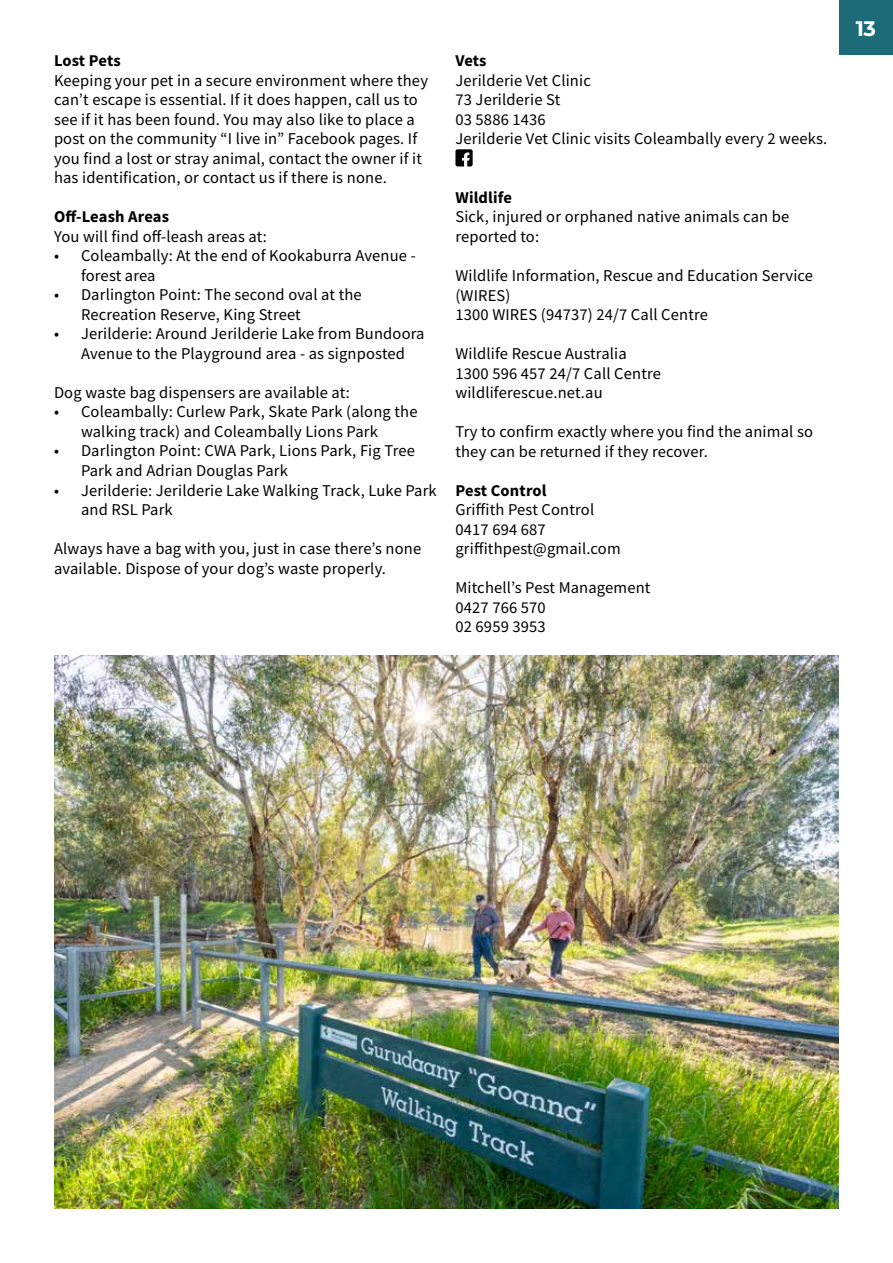
<style>
.page{position:relative;width:893px;height:1263px;background:#fff}
.page>*{position:absolute;margin:0;border:0;box-sizing:border-box;transform-origin:0 0}
.t1{font:700 21px "Montserrat";color:#fff}
.t2{font:16.5px/19.5px "Source Sans Pro";letter-spacing:.01em;color:#000}
.t3{font:700 16.5px "Source Sans Pro";letter-spacing:.005em;color:#000}
</style>
<div class="page">
<img style="left:54px;top:656px;width:785px;height:553px">
<svg style="left:455px;top:149px;width:18px;height:17px"></svg>
<div style="left:839px;top:0;width:54px;height:55px;background:#1d6b79"></div>
<p class="t3" style="left:54px;top:50px;width:68px">Lost Pets</p>
<p class="t2" style="left:54px;top:71px;width:376px">Keeping your pet in a secure environment where they can’t escape is essential. If it does happen, call us to see if it has been found. You may also like to place a post on the community “I live in” Facebook pages. If you find a lost or stray animal, contact the owner if it has identification, or contact us if there is none.</p>
<p class="t3" style="left:54px;top:206px;width:117px">Off-Leash Areas</p>
<p class="t2" style="left:54px;top:227px;width:214px">You will find off-leash areas at:</p>
<p class="t2" style="left:81px;top:246px;width:336px;text-indent:-27px">• Coleambally: At the end of Kookaburra Avenue - forest area</p>
<p class="t2" style="left:81px;top:285px;width:282px;text-indent:-27px">• Darlington Point: The second oval at the<br>Recreation Reserve, King Street</p>
<p class="t2" style="left:54px;top:324px;width:372px;text-align:center">• Jerilderie: Around Jerilderie Lake from Bundoora<br>Avenue to the Playground area - as signposted</p>
<p class="t2" style="left:54px;top:383px;width:297px">Dog waste bag dispensers are available at:</p>
<p class="t2" style="left:81px;top:402px;width:338px;text-indent:-27px">• Coleambally: Curlew Park, Skate Park (along the walking track) and Coleambally Lions Park</p>
<p class="t2" style="left:81px;top:441px;width:335px;text-indent:-27px">• Darlington Point: CWA Park, Lions Park, Fig Tree<br>Park and Adrian Douglas Park</p>
<p class="t2" style="left:81px;top:480px;width:357px;text-indent:-27px">• Jerilderie: Jerilderie Lake Walking Track, Luke Park and RSL Park</p>
<p class="t2" style="left:54px;top:539px;width:369px">Always have a bag with you, just in case there’s none available. Dispose of your dog’s waste properly.</p>
<p class="t3" style="left:455px;top:50px;width:33px">Vets</p>
<p class="t2" style="left:455px;top:71px;width:373px">Jerilderie Vet Clinic<br>73 Jerilderie St<br>03 5886 1436<br>Jerilderie Vet Clinic visits Coleambally every 2 weeks.</p>
<p class="t3" style="left:455px;top:186px;width:58px">Wildlife</p>
<p class="t2" style="left:455px;top:207px;width:335px">Sick, injured or orphaned native animals can be reported to:</p>
<p class="t2" style="left:455px;top:266px;width:359px">Wildlife Information, Rescue and Education Service (WIRES)<br>1300 WIRES (94737) 24/7 Call Centre</p>
<p class="t2" style="left:455px;top:344px;width:207px">Wildlife Rescue Australia<br>1300 596 457 24/7 Call Centre wildliferescue.net.au</p>
<p class="t2" style="left:455px;top:422px;width:359px">Try to confirm exactly where you find the animal so they can be returned if they recover.</p>
<p class="t3" style="left:455px;top:479px;width:93px">Pest Control</p>
<p class="t2" style="left:455px;top:500px;width:167px">Griffith Pest Control<br>0417 694 687 griffithpest@gmail.com</p>
<p class="t2" style="left:455px;top:578px;width:197px">Mitchell’s Pest Management<br>0427 766 570<br>02 6959 3953</p>
<p class="t1" style="left:856px;top:14px;width:22px">13</p>
</div>
